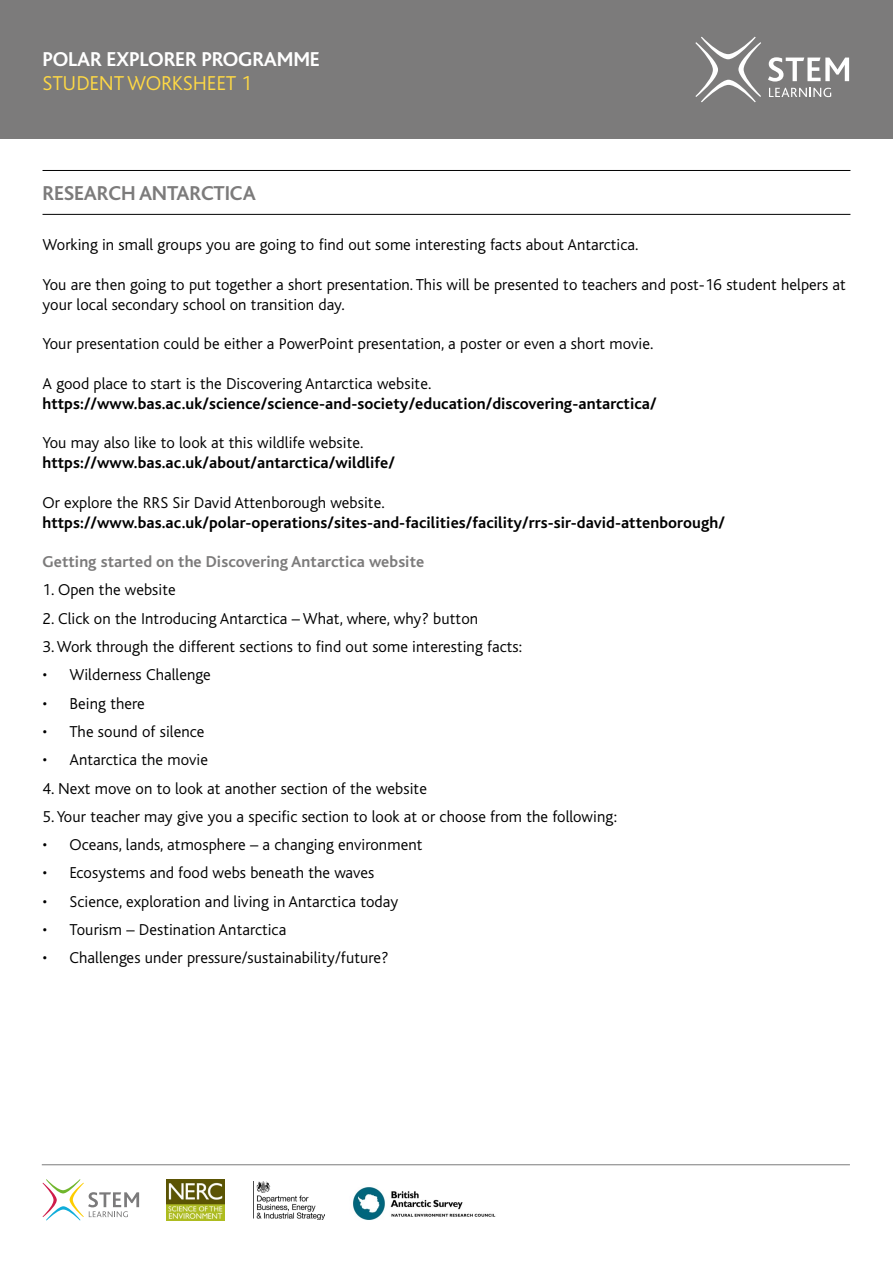
<style>
.page{position:relative;width:893px;height:1263px;background:#fff}
.page>*{position:absolute;margin:0;border:0;box-sizing:border-box;transform-origin:0 0}
.t1{font:700 21px "Bliss";letter-spacing:-.01em;color:#fff}
.t2{font:700 21px "Bliss";letter-spacing:-.01em;color:#7c7b7b}
.t3{font:300 21px "Bliss";letter-spacing:-.01em;color:#ffd944}
.t4{font:300 16.5px/19.8px "Bliss";letter-spacing:.005em;color:#000}
.t5{font:700 16.5px "Bliss";letter-spacing:.005em;color:#000}
.t6{font:700 16.5px "Bliss";letter-spacing:.005em;color:#7c7b7b}
</style>
<div class="page">
<div style="left:0;top:0;width:893px;height:138px;background:#7c7b7b"></div>
<svg style="left:695px;top:37px;width:66px;height:65px"></svg>
<svg style="left:769px;top:88px;width:62px;height:9px"></svg>
<svg style="left:768px;top:57px;width:81px;height:25px"></svg>
<hr style="left:42px;top:1164px;width:808px;height:1px;background:#7c7b7b">
<svg style="left:43px;top:1179px;width:96px;height:41px"></svg>
<img style="left:353px;top:1187px;width:143px;height:33px">
<img style="left:253px;top:1181px;width:72px;height:39px">
<img style="left:166px;top:1180px;width:58px;height:40px">
<hr style="left:43px;top:214px;width:807px;height:1px;background:#000">
<hr style="left:43px;top:170px;width:807px;height:1px;background:#000">
<p class="t1" style="left:43px;top:48px;width:279px">POLAR EXPLORER PROGRAMME</p>
<p class="t3" style="left:43px;top:72px;width:211px">STUDENT WORKSHEET 1</p>
<p class="t2" style="left:43px;top:182px;width:215px">RESEARCH ANTARCTICA</p>
<p class="t4" style="left:43px;top:235px;width:597px">Working in small groups you are going to find out some interesting facts about Antarctica.</p>
<p class="t4" style="left:43px;top:275px;width:805px">You are then going to put together a short presentation. This will be presented to teachers and post-16 student helpers at your local secondary school on transition day.</p>
<p class="t4" style="left:43px;top:334px;width:612px">Your presentation could be either a PowerPoint presentation, a poster or even a short movie.</p>
<p class="t4" style="left:43px;top:374px;width:390px">A good place to start is the Discovering Antarctica website.</p>
<p class="t5" style="left:43px;top:395px;width:616px">https://www.bas.ac.uk/science/science-and-society/education/discovering-antarctica/</p>
<p class="t4" style="left:43px;top:433px;width:322px">You may also like to look at this wildlife website.</p>
<p class="t5" style="left:43px;top:454px;width:354px">https://www.bas.ac.uk/about/antarctica/wildlife/</p>
<p class="t4" style="left:43px;top:493px;width:344px">Or explore the RRS Sir David Attenborough website.</p>
<p class="t5" style="left:43px;top:513px;width:684px">https://www.bas.ac.uk/polar-operations/sites-and-facilities/facility/rrs-sir-david-attenborough/</p>
<p class="t6" style="left:43px;top:553px;width:383px">Getting started on the Discovering Antarctica website</p>
<p class="t4" style="left:43px;top:580px;width:135px">1. Open the website</p>
<p class="t4" style="left:43px;top:609px;width:437px">2. Click on the Introducing Antarctica – What, where, why? button</p>
<p class="t4" style="left:43px;top:637px;width:481px">3. Work through the different sections to find out some interesting facts:</p>
<p class="t4" style="left:43px;top:665px;width:170px">• Wilderness Challenge</p>
<p class="t4" style="left:43px;top:694px;width:104px">• Being there</p>
<p class="t4" style="left:43px;top:722px;width:163px">• The sound of silence</p>
<p class="t4" style="left:43px;top:750px;width:167px">• Antarctica the movie</p>
<p class="t4" style="left:43px;top:778px;width:386px">4. Next move on to look at another section of the website</p>
<p class="t4" style="left:43px;top:807px;width:576px">5. Your teacher may give you a specific section to look at or choose from the following:</p>
<p class="t4" style="left:43px;top:835px;width:381px">• Oceans, lands, atmosphere – a changing environment</p>
<p class="t4" style="left:43px;top:863px;width:333px">• Ecosystems and food webs beneath the waves</p>
<p class="t4" style="left:43px;top:892px;width:357px">• Science, exploration and living in Antarctica today</p>
<p class="t4" style="left:43px;top:920px;width:245px">• Tourism – Destination Antarctica</p>
<p class="t4" style="left:43px;top:948px;width:348px">• Challenges under pressure/sustainability/future?</p>
</div>
